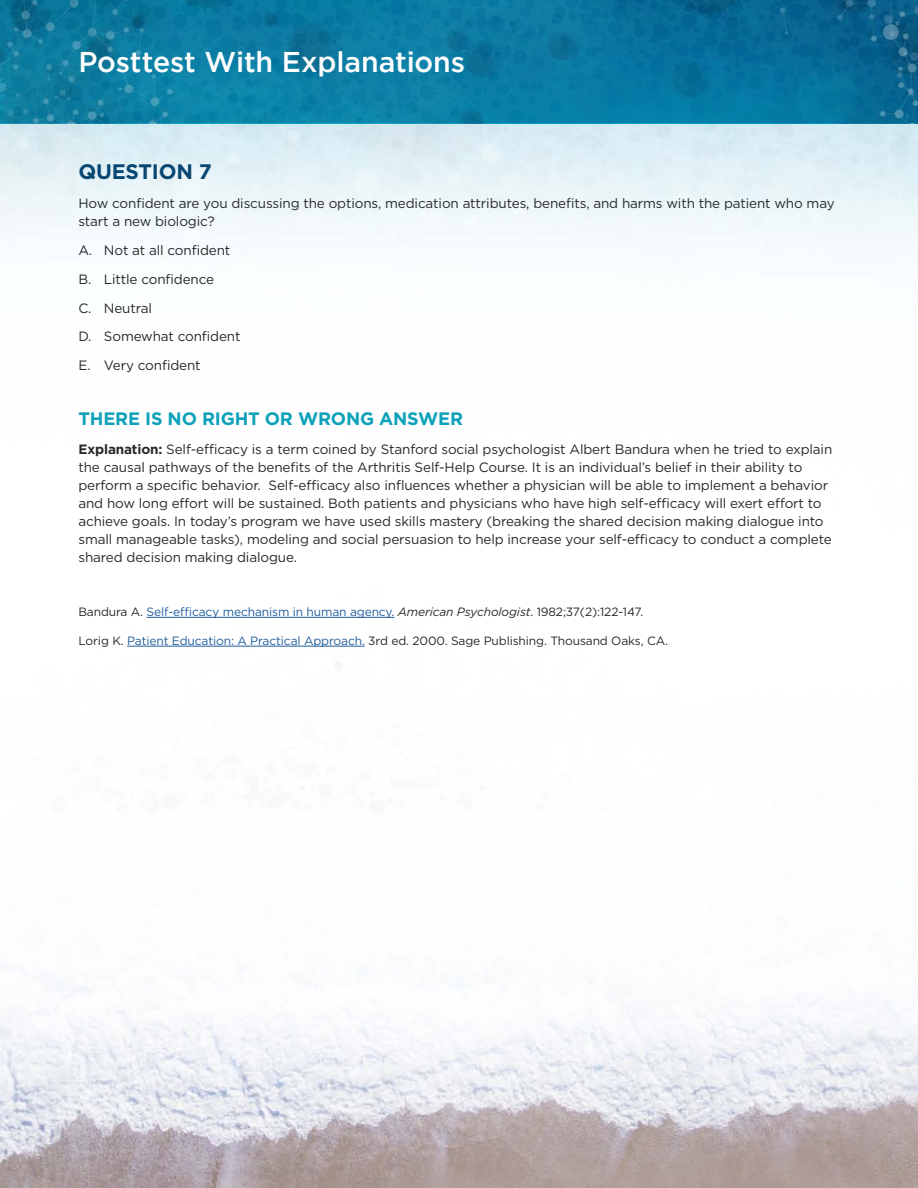
<style>
.page{position:relative;width:918px;height:1188px;background:#fff}
.page>*{position:absolute;margin:0;border:0;box-sizing:border-box;transform-origin:0 0}
.t1{font:500 28.5px "Gotham";letter-spacing:-.005em;color:#fff}
.t2{font:700 21px "Gotham";letter-spacing:-.01em;color:#074771}
.t3{font:700 18px "Gotham";letter-spacing:-.01em;color:#0da1ba}
.t4{font:13.5px/18px "Gotham";letter-spacing:-.01em;color:#272827}
.t5{font:12px "Gotham";letter-spacing:-.01em;color:#215e9e}
.t6{font:12px "Gotham";letter-spacing:-.01em;color:#272827}
.s1{font-weight:700}
.s2{color:#272827}
.s3{font-style:italic;color:#272827}
.s4{color:#215e9e}
</style>
<div class="page">
<img style="left:0;top:123px;width:918px;height:1065px">
<hr style="left:147px;top:617px;width:247px;height:1px;background:#215e9e">
<hr style="left:127px;top:646px;width:238px;height:1px;background:#215e9e">
<svg style="left:0;top:0;width:918px;height:123px;background:#0a779f"></svg>
<h1 class="t1" style="left:78px;top:43px;width:388px">Posttest With Explanations</h1>
<h2 class="t2" style="left:78px;top:158px;width:135px">QUESTION 7</h2>
<p class="t4" style="left:78px;top:194px;width:758px">How confident are you discussing the options, medication attributes, benefits, and harms with the patient who may start a new biologic?</p>
<p class="t4" style="left:78px;top:235px;width:164px;line-height:28.8px">A. Not at all confident<br>B. Little confidence<br>C. Neutral<br>D. Somewhat confident<br>E. Very confident</p>
<h3 class="t3" style="left:78px;top:406px;width:386px">THERE IS NO RIGHT OR WRONG ANSWER</h3>
<p class="t4" style="left:78px;top:439px;width:755px"><span class="s1">Explanation:</span> Self-efficacy is a term coined by Stanford social psychologist Albert Bandura when he tried to explain the causal pathways of the benefits of the Arthritis Self-Help Course. It is an individual’s belief in their ability to perform a specific behavior. Self-efficacy also influences whether a physician will be able to implement a behavior and how long effort will be sustained. Both patients and physicians who have high self-efficacy will exert effort to achieve goals. In today’s program we have used skills mastery (breaking the shared decision making dialogue into small manageable tasks), modeling and social persuasion to help increase your self-efficacy to conduct a complete shared decision making dialogue.</p>
<p class="t5" style="left:78px;top:604px;width:566px"><span class="s2">Bandura A.</span> Self-efficacy mechanism in human agency. <span class="s3">American Psychologist</span><span class="s2">. 1982;37(2):122-147.</span></p>
<p class="t6" style="left:78px;top:633px;width:591px">Lorig K. <span class="s4">Patient Education: A Practical Approach.</span> 3rd ed. 2000. Sage Publishing. Thousand Oaks, CA.</p>
</div>
